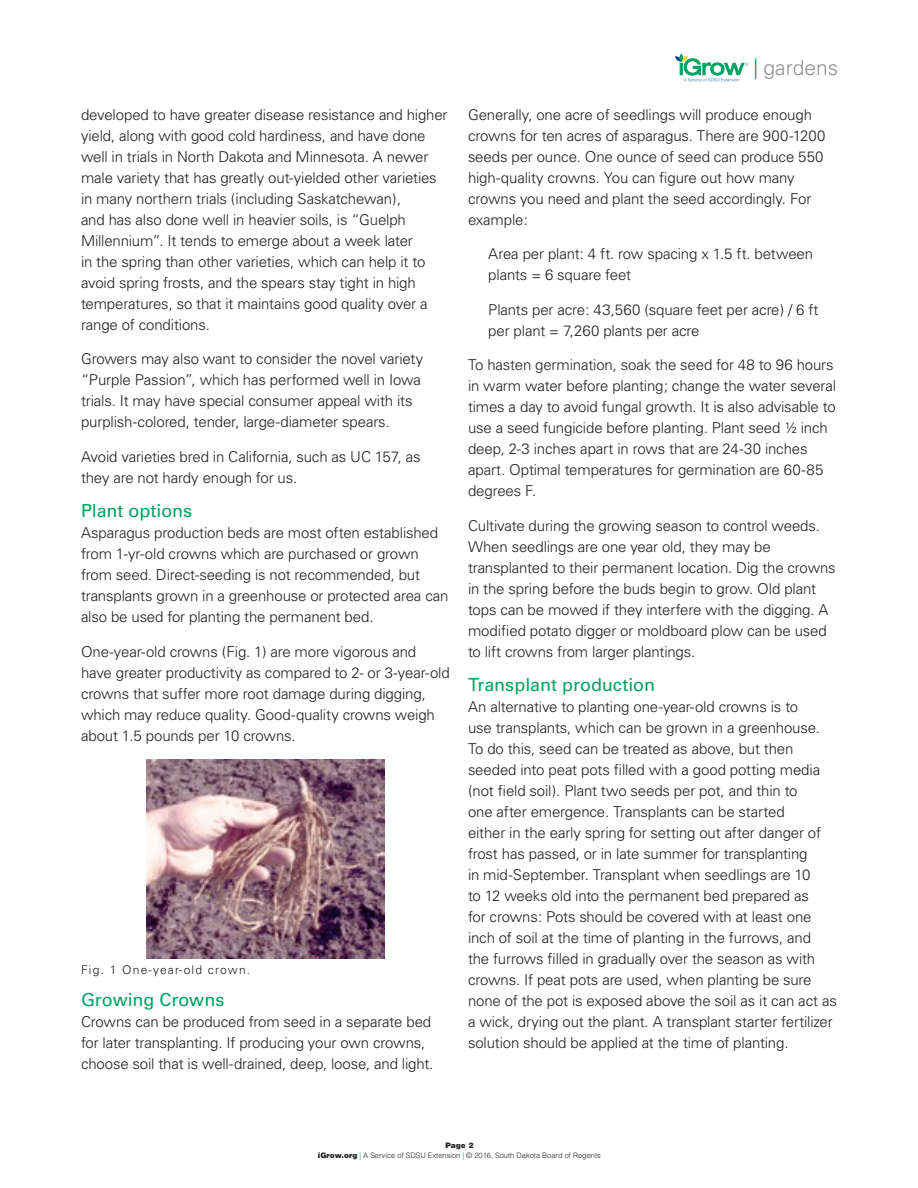
<style>
.page{position:relative;width:918px;height:1188px;background:#fff}
.page>*{position:absolute;margin:0;border:0;box-sizing:border-box;transform-origin:0 0}
.t1{font:300 21px "Univers";color:#919295}
.sdn_body_tips{font:18px "Univers";letter-spacing:-.005em;color:#00a261}
.sdn_body_tips-2{font:300 15px/21px "Univers";letter-spacing:-.01em;color:#231f20}
.sdn_body_tips-3{font:300 12px "Univers";letter-spacing:.1em;color:#231f20}
.t2{font:300 7.5px/10.5px "Helvetica";color:#231f20;text-align:center}
.s1{color:#00a261}
.s2{font-weight:900}
</style>
<div class="page">
<svg style="left:675px;top:53px;width:73px;height:28px"></svg>
<img style="left:147px;top:759px;width:237px;height:200px">
<p class="sdn_body_tips-2" style="left:81px;top:104px;width:368px">developed to have greater disease resistance and higher yield, along with good cold hardiness, and have done well in trials in North Dakota and Minnesota. A newer male variety that has greatly out-yielded other varieties in many northern trials (including Saskatchewan),<br>and has also done well in heavier soils, is “Guelph Millennium”. It tends to emerge about a week later<br>in the spring than other varieties, which can help it to avoid spring frosts, and the spears stay tight in high temperatures, so that it maintains good quality over a range of conditions.</p>
<p class="sdn_body_tips-2" style="left:81px;top:349px;width:344px">Growers may also want to consider the novel variety “Purple Passion”, which has performed well in Iowa trials. It may have special consumer appeal with its purplish-colored, tender, large-diameter spears.</p>
<p class="sdn_body_tips-2" style="left:81px;top:446px;width:341px">Avoid varieties bred in California, such as UC 157, as they are not hardy enough for us.</p>
<p class="sdn_body_tips" style="left:81px;top:500px;width:113px">Plant options</p>
<p class="sdn_body_tips-2" style="left:81px;top:523px;width:369px">Asparagus production beds are most often established from 1-yr-old crowns which are purchased or grown from seed. Direct-seeding is not recommended, but transplants grown in a greenhouse or protected area can also be used for planting the permanent bed.</p>
<p class="sdn_body_tips-2" style="left:81px;top:641px;width:370px">One-year-old crowns (Fig. 1) are more vigorous and have greater productivity as compared to 2- or 3-year-old crowns that suffer more root damage during digging, which may reduce quality. Good-quality crowns weigh about 1.5 pounds per 10 crowns.</p>
<p class="sdn_body_tips-3" style="left:81px;top:963px;width:171px">Fig. 1 One-year-old crown.</p>
<p class="sdn_body_tips" style="left:81px;top:989px;width:145px">Growing Crowns</p>
<p class="sdn_body_tips-2" style="left:81px;top:1012px;width:354px">Crowns can be produced from seed in a separate bed for later transplanting. If producing your own crowns, choose soil that is well-drained, deep, loose, and light.</p>
<h1 class="t1" style="left:754px;top:55px;width:86px"><span class="s1">|</span> gardens</h1>
<p class="sdn_body_tips-2" style="left:468px;top:104px;width:359px">Generally, one acre of seedlings will produce enough crowns for ten acres of asparagus. There are 900-1200 seeds per ounce. One ounce of seed can produce 550 high-quality crowns. You can figure out how many crowns you need and plant the seed accordingly. For example:</p>
<p class="sdn_body_tips-2" style="left:488px;top:244px;width:326px">Area per plant: 4 ft. row spacing x 1.5 ft. between plants = 6 square feet</p>
<p class="sdn_body_tips-2" style="left:488px;top:299px;width:332px">Plants per acre: 43,560 (square feet per acre) / 6 ft per plant = 7,260 plants per acre</p>
<p class="sdn_body_tips-2" style="left:468px;top:355px;width:370px">To hasten germination, soak the seed for 48 to 96 hours in warm water before planting; change the water several times a day to avoid fungal growth. It is also advisable to use a seed fungicide before planting. Plant seed ½ inch deep, 2-3 inches apart in rows that are 24-30 inches apart. Optimal temperatures for germination are 60-85 degrees F.</p>
<p class="sdn_body_tips-2" style="left:468px;top:515px;width:369px">Cultivate during the growing season to control weeds.<br>When seedlings are one year old, they may be transplanted to their permanent location. Dig the crowns in the spring before the buds begin to grow. Old plant tops can be mowed if they interfere with the digging. A modified potato digger or moldboard plow can be used to lift crowns from larger plantings.</p>
<p class="sdn_body_tips" style="left:468px;top:674px;width:189px">Transplant production</p>
<p class="sdn_body_tips-2" style="left:468px;top:697px;width:370px">An alternative to planting one-year-old crowns is to<br>use transplants, which can be grown in a greenhouse.<br>To do this, seed can be treated as above, but then seeded into peat pots filled with a good potting media (not field soil). Plant two seeds per pot, and thin to<br>one after emergence. Transplants can be started<br>either in the early spring for setting out after danger of frost has passed, or in late summer for transplanting<br>in mid-September. Transplant when seedlings are 10<br>to 12 weeks old into the permanent bed prepared as<br>for crowns: Pots should be covered with at least one inch of soil at the time of planting in the furrows, and<br>the furrows filled in gradually over the season as with crowns. If peat pots are used, when planting be sure none of the pot is exposed above the soil as it can act as a wick, drying out the plant. A transplant starter fertilizer solution should be applied at the time of planting.</p>
<p class="t2" style="left:318px;top:1140px;width:285px"><span class="s2">Page 2<br>iGrow.org</span> <span class="s1">|</span> A Service of SDSU Extension <span class="s1">|</span> © 2016, South Dakota Board of Regents</p>
</div>
